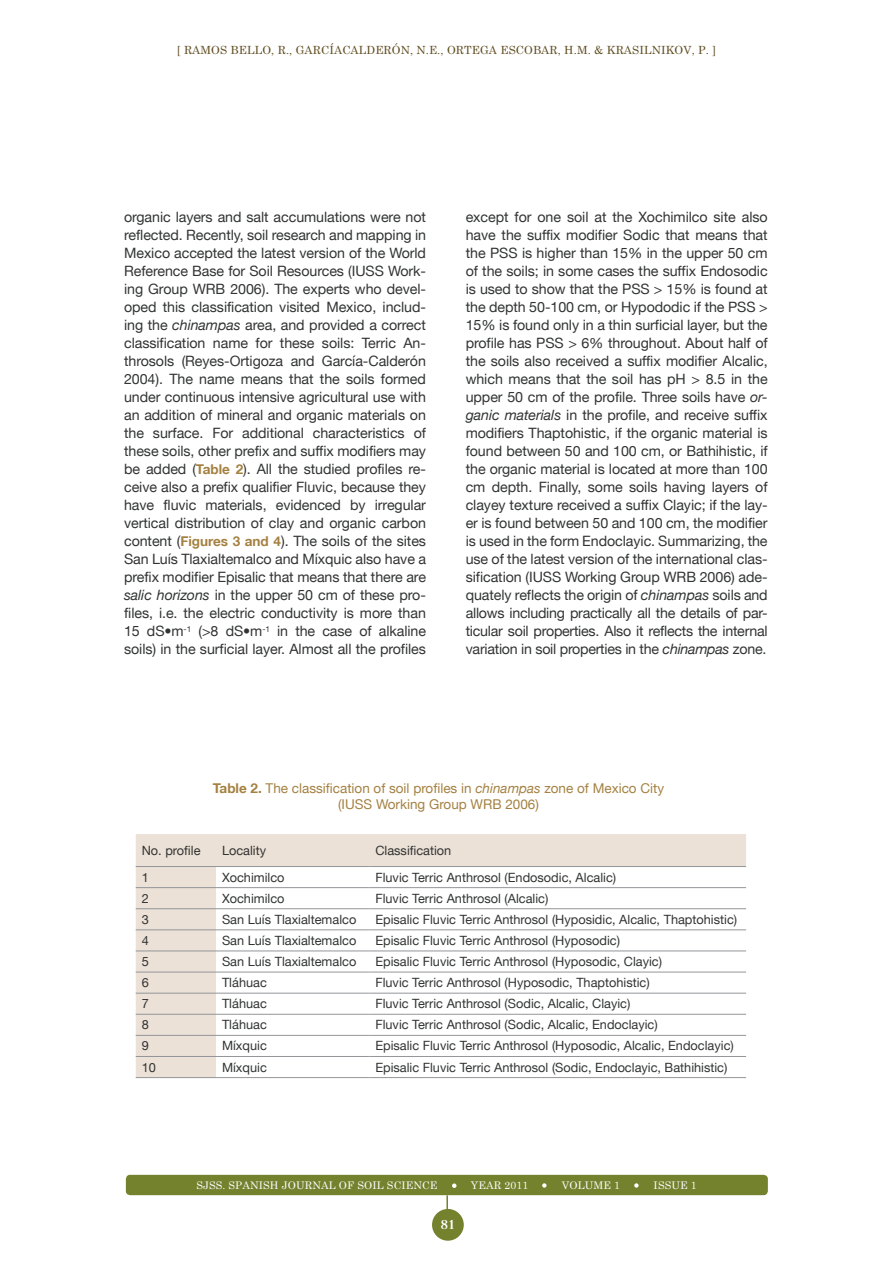
<style>
.page{position:relative;width:893px;height:1263px;background:#fff}
.page>*{position:absolute;margin:0;border:0;box-sizing:border-box;transform-origin:0 0}
.t1{font:300 15px "Caslon";color:#fff}
.t2{font:14.25px/18px "Helvetica Neue";letter-spacing:-.01em;color:#323333;text-align:justify}
.t3{font:13.5px/15.8px "Helvetica Neue";color:#a48141;text-align:center}
.t4{font:12.75px "Helvetica Neue";color:#323333}
.t5{font:11.25px "Century Schoolbook";letter-spacing:.01em;color:#5e4b1e}
.t6{font:10.5px "Century Schoolbook";letter-spacing:.01em;color:#fff}
.s1{font-style:italic}
.s2{font-weight:700;font-size:13.5px;color:#a48141}
.s3{font-weight:700}
</style>
<div class="page">
<hr style="left:446px;top:1195px;width:2px;height:23px;background:#74822e">
<div style="left:432px;top:1209px;width:32px;height:32px;background:#74822e;border-radius:50%"></div>
<div style="left:126px;top:1175px;width:642px;height:20px;background:#74822e;border-radius:4px"></div>
<svg style="left:452px;top:1183px;width:4px;height:5px"></svg>
<svg style="left:542px;top:1183px;width:5px;height:5px"></svg>
<svg style="left:634px;top:1183px;width:5px;height:5px"></svg>
<svg style="left:136px;top:834px;width:610px;height:243px"></svg>
<hr style="left:136px;top:866px;width:80px;height:1px;background:#939598">
<hr style="left:216px;top:866px;width:153px;height:1px;background:#939598">
<hr style="left:369px;top:866px;width:377px;height:1px;background:#939598">
<hr style="left:136px;top:887px;width:80px;height:1px;background:#939598">
<hr style="left:216px;top:887px;width:153px;height:1px;background:#939598">
<hr style="left:369px;top:887px;width:377px;height:1px;background:#939598">
<hr style="left:136px;top:908px;width:80px;height:1px;background:#939598">
<hr style="left:216px;top:908px;width:153px;height:1px;background:#939598">
<hr style="left:369px;top:908px;width:377px;height:1px;background:#939598">
<hr style="left:136px;top:929px;width:80px;height:1px;background:#939598">
<hr style="left:216px;top:929px;width:153px;height:1px;background:#939598">
<hr style="left:369px;top:929px;width:377px;height:1px;background:#939598">
<hr style="left:136px;top:951px;width:80px;height:1px;background:#939598">
<hr style="left:216px;top:951px;width:153px;height:1px;background:#939598">
<hr style="left:369px;top:951px;width:377px;height:1px;background:#939598">
<hr style="left:136px;top:972px;width:80px;height:1px;background:#939598">
<hr style="left:216px;top:972px;width:153px;height:1px;background:#939598">
<hr style="left:369px;top:972px;width:377px;height:1px;background:#939598">
<hr style="left:136px;top:993px;width:80px;height:1px;background:#939598">
<hr style="left:216px;top:993px;width:153px;height:1px;background:#939598">
<hr style="left:369px;top:993px;width:377px;height:1px;background:#939598">
<hr style="left:136px;top:1014px;width:80px;height:1px;background:#939598">
<hr style="left:216px;top:1014px;width:153px;height:1px;background:#939598">
<hr style="left:369px;top:1014px;width:377px;height:1px;background:#939598">
<hr style="left:136px;top:1035px;width:80px;height:1px;background:#939598">
<hr style="left:216px;top:1035px;width:153px;height:1px;background:#939598">
<hr style="left:369px;top:1035px;width:377px;height:1px;background:#939598">
<hr style="left:136px;top:1056px;width:80px;height:1px;background:#939598">
<hr style="left:216px;top:1056px;width:153px;height:1px;background:#939598">
<hr style="left:369px;top:1056px;width:377px;height:1px;background:#939598">
<hr style="left:136px;top:1077px;width:80px;height:1px;background:#939598">
<hr style="left:216px;top:1077px;width:153px;height:1px;background:#939598">
<hr style="left:369px;top:1077px;width:377px;height:1px;background:#939598">
<p class="t5" style="left:177px;top:41px;width:17px">[ RAM</p>
<p class="t5" style="left:211px;top:41px;width:298px">OS BELLO, R., GARCÍACALDERÓN, N.E., ORTEGA ESC</p>
<p class="t5" style="left:524px;top:41px;width:193px">OBAR, H.M. &amp; KRASILNIKOV, P. ]</p>
<p class="t2" style="left:124px;top:208px;width:303px">organic layers and salt accumulations were not reflected. Recently, soil research and mapping in Mexico accepted the latest version of the World Reference Base for Soil Resources (IUSS Work&shy;ing Group WRB 2006). The experts who devel&shy;oped this classification visited Mexico, includ&shy;ing the <span class="s1">chinampas</span> area, and provided a correct classification name for these soils: Terric An&shy;throsols (Reyes-Ortigoza and García-Calderón 2004). The name means that the soils formed under continuous intensive agricultural use with an addition of mineral and organic materials on the surface. For additional characteristics of these soils, other prefix and suffix modifiers may be added (<span class="s2">Table 2</span>). All the studied profiles re&shy;ceive also a prefix qualifier Fluvic, because they have fluvic materials, evidenced by irregular vertical distribution of clay and organic carbon content (<span class="s2">Figures 3 and 4</span>). The soils of the sites San Luís Tlaxialtemalco and Míxquic also have a prefix modifier Episalic that means that there are <span class="s1">salic horizons</span> in the upper 50 cm of these pro&shy;files, i.e. the electric conductivity is more than 15 dS•m<sup>-1</sup> (&gt;8 dS•m<sup>-1</sup> in the case of alkaline soils) in the surficial layer. Almost all the profiles</p>
<p class="t2" style="left:466px;top:208px;width:303px">except for one soil at the Xochimilco site also have the suffix modifier Sodic that means that the PSS is higher than 15% in the upper 50 cm of the soils; in some cases the suffix Endosodic is used to show that the PSS &gt; 15% is found at the depth 50-100 cm, or Hypododic if the PSS &gt; 15% is found only in a thin surficial layer, but the profile has PSS &gt; 6% throughout. About half of the soils also received a suffix modifier Alcalic, which means that the soil has pH &gt; 8.5 in the upper 50 cm of the profile. Three soils have <span class="s1">or&shy;ganic materials</span> in the profile, and receive suffix modifiers Thaptohistic, if the organic material is found between 50 and 100 cm, or Bathihistic, if the organic material is located at more than 100 cm depth. Finally, some soils having layers of clayey texture received a suffix Clayic; if the lay&shy;er is found between 50 and 100 cm, the modifier is used in the form Endoclayic. Summarizing, the use of the latest version of the international clas&shy;sification (IUSS Working Group WRB 2006) ade&shy;quately reflects the origin of <span class="s1">chinampas</span> soils and allows including practically all the details of par&shy;ticular soil properties. Also it reflects the internal variation in soil properties in the <span class="s1">chinampas</span> zone.</p>
<p class="t3" style="left:213px;top:780px;width:453px"><span class="s3">Table 2.</span> The classification of soil profiles in <span class="s1">chinampas</span> zone of Mexico City (IUSS Working Group WRB 2006)</p>
<p class="t4" style="left:142px;top:843px;width:60px">No. profile</p>
<p class="t4" style="left:222px;top:843px;width:46px">Locality</p>
<p class="t4" style="left:375px;top:843px;width:78px">Classification</p>
<p class="t4" style="left:142px;top:869px;width:9px">1</p>
<p class="t4" style="left:222px;top:869px;width:64px">Xochimilco</p>
<p class="t4" style="left:375px;top:869px;width:242px">Fluvic Terric Anthrosol (Endosodic, Alcalic)</p>
<p class="t4" style="left:142px;top:890px;width:9px">2</p>
<p class="t4" style="left:222px;top:890px;width:64px">Xochimilco</p>
<p class="t4" style="left:375px;top:890px;width:175px">Fluvic Terric Anthrosol (Alcalic)</p>
<p class="t4" style="left:142px;top:912px;width:9px">3</p>
<p class="t4" style="left:222px;top:912px;width:136px">San Luís Tlaxialtemalco</p>
<p class="t4" style="left:375px;top:912px;width:363px">Episalic Fluvic Terric Anthrosol (Hyposidic, Alcalic, Thaptohistic)</p>
<p class="t4" style="left:142px;top:933px;width:9px">4</p>
<p class="t4" style="left:222px;top:933px;width:136px">San Luís Tlaxialtemalco</p>
<p class="t4" style="left:375px;top:933px;width:246px">Episalic Fluvic Terric Anthrosol (Hyposodic)</p>
<p class="t4" style="left:142px;top:954px;width:9px">5</p>
<p class="t4" style="left:222px;top:954px;width:136px">San Luís Tlaxialtemalco</p>
<p class="t4" style="left:375px;top:954px;width:288px">Episalic Fluvic Terric Anthrosol (Hyposodic, Clayic)</p>
<p class="t4" style="left:142px;top:975px;width:9px">6</p>
<p class="t4" style="left:222px;top:975px;width:46px">Tláhuac</p>
<p class="t4" style="left:375px;top:975px;width:276px">Fluvic Terric Anthrosol (Hyposodic, Thaptohistic)</p>
<p class="t4" style="left:142px;top:996px;width:9px">7</p>
<p class="t4" style="left:222px;top:996px;width:46px">Tláhuac</p>
<p class="t4" style="left:375px;top:996px;width:256px">Fluvic Terric Anthrosol (Sodic, Alcalic, Clayic)</p>
<p class="t4" style="left:142px;top:1017px;width:9px">8</p>
<p class="t4" style="left:222px;top:1017px;width:46px">Tláhuac</p>
<p class="t4" style="left:375px;top:1017px;width:284px">Fluvic Terric Anthrosol (Sodic, Alcalic, Endoclayic)</p>
<p class="t4" style="left:142px;top:1038px;width:9px">9</p>
<p class="t4" style="left:222px;top:1038px;width:46px">Míxquic</p>
<p class="t4" style="left:375px;top:1038px;width:360px">Episalic Fluvic Terric Anthrosol (Hyposodic, Alcalic, Endoclayic)</p>
<p class="t4" style="left:142px;top:1059px;width:16px">10</p>
<p class="t4" style="left:222px;top:1059px;width:46px">Míxquic</p>
<p class="t4" style="left:375px;top:1059px;width:354px">Episalic Fluvic Terric Anthrosol (Sodic, Endoclayic, Bathihistic)</p>
<p class="t6" style="left:196px;top:1176px;width:243px">SJSS. SPANISH JOURNAL OF SOIL SCIENCE</p>
<p class="t6" style="left:471px;top:1176px;width:59px">YEAR 2011</p>
<p class="t6" style="left:562px;top:1176px;width:17px">VOLU</p>
<p class="t6" style="left:593px;top:1176px;width:28px">ME 1</p>
<p class="t6" style="left:654px;top:1176px;width:45px">ISSUE 1</p>
<p class="t1" style="left:441px;top:1219px;width:16px">81</p>
</div>
